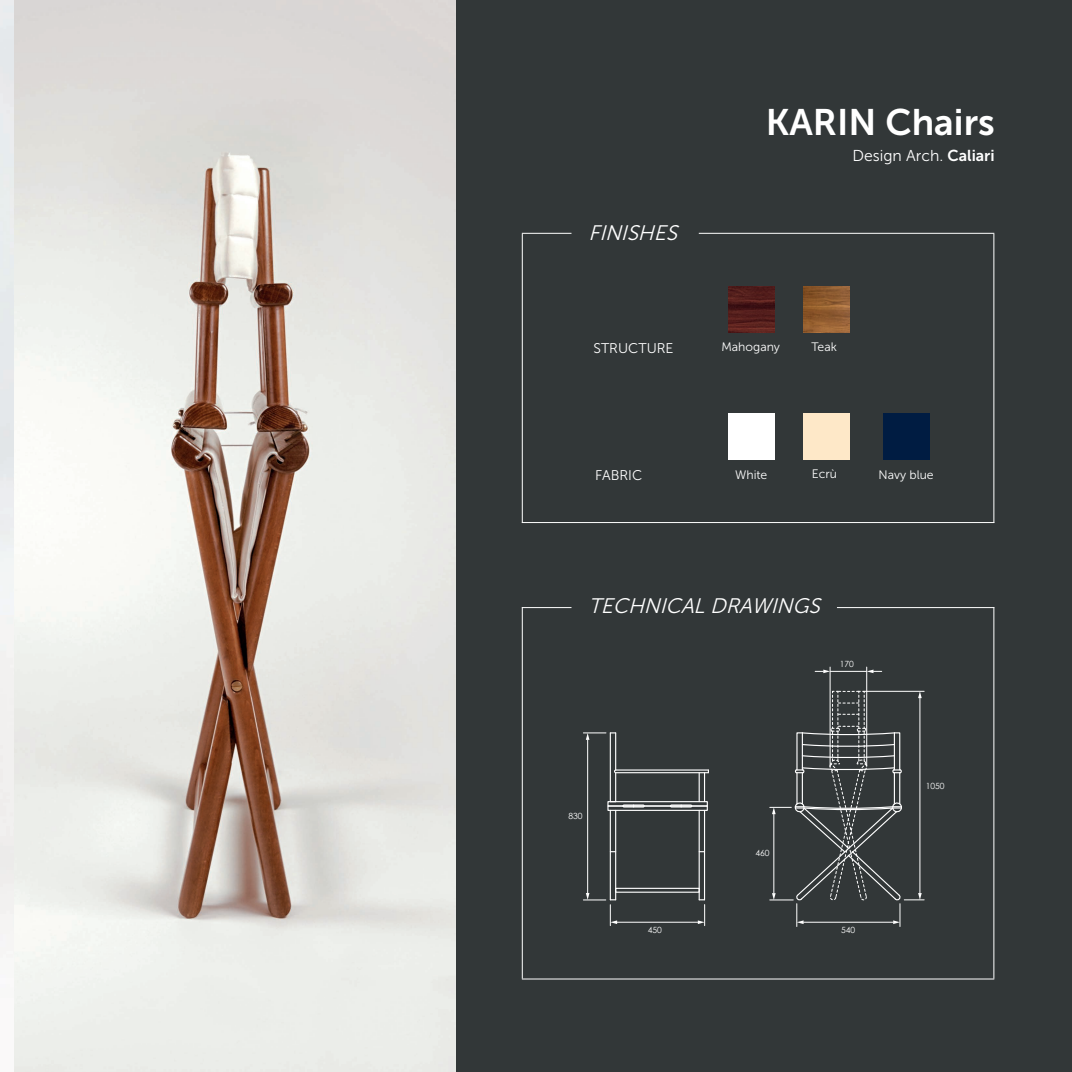
<style>
.page{position:relative;width:1072px;height:1072px;background:#fff}
.page>*{position:absolute;margin:0;border:0;box-sizing:border-box;transform-origin:0 0}
.t1{font:36.75px "Museo Sans 700";color:#fff}
.t2{font:italic 21px "Museo Sans 300";color:#fff}
.t3{font:15.75px "Museo Sans 300";color:#fff}
.t4{font:14px "Museo Sans 300";color:#fff}
.t5{font:12.25px "Museo Sans 300";color:#fff}
.t6{font:8.58px "Century Gothic";color:#fff}
.s1{font-family:"Museo Sans 700"}
</style>
<div class="page">
<img style="left:0;top:0;width:456px;height:1071px">
<div style="left:456px;top:0;width:615px;height:1071px;background:#323738"></div>
<img style="left:728px;top:286px;width:46px;height:46px">
<img style="left:803px;top:286px;width:46px;height:46px">
<div style="left:728px;top:413px;width:46px;height:46px;background:#fff"></div>
<div style="left:803px;top:413px;width:46px;height:46px;background:#fee8c8"></div>
<div style="left:883px;top:413px;width:46px;height:46px;background:#001c42"></div>
<hr style="left:698px;top:233px;width:296px;height:1px;background:#fff">
<hr style="left:993px;top:234px;width:1px;height:289px;background:#fff">
<hr style="left:522px;top:522px;width:472px;height:1px;background:#fff">
<hr style="left:522px;top:234px;width:1px;height:289px;background:#fff">
<hr style="left:522px;top:233px;width:49px;height:1px;background:#fff">
<hr style="left:837px;top:607px;width:157px;height:1px;background:#fff">
<hr style="left:993px;top:607px;width:1px;height:371px;background:#fff">
<hr style="left:522px;top:978px;width:472px;height:1px;background:#fff">
<hr style="left:522px;top:607px;width:1px;height:371px;background:#fff">
<hr style="left:522px;top:607px;width:49px;height:1px;background:#fff">
<hr style="left:615px;top:769px;width:93px;height:1px;background:#fff">
<hr style="left:704px;top:810px;width:1px;height:89px;background:#fff">
<hr style="left:609px;top:810px;width:2px;height:89px;background:#fff">
<hr style="left:615px;top:772px;width:93px;height:1px;background:#fff">
<div style="left:607px;top:801px;width:101px;height:5px;border:1px solid #fff"></div>
<hr style="left:615px;top:810px;width:1px;height:89px;background:#fff">
<hr style="left:698px;top:810px;width:1px;height:89px;background:#fff">
<hr style="left:587px;top:740px;width:1px;height:153px;background:#fff">
<hr style="left:617px;top:921px;width:81px;height:1px;background:#fff">
<hr style="left:829px;top:667px;width:1px;height:100px;background:#fff">
<hr style="left:866px;top:667px;width:1px;height:99px;background:#fff">
<hr style="left:830px;top:671px;width:36px;height:1px;background:#fff">
<svg style="left:815px;top:669px;width:15px;height:4px"></svg>
<svg style="left:866px;top:669px;width:15px;height:4px"></svg>
<div style="left:607px;top:805px;width:101px;height:6px;border:1px solid #fff"></div>
<svg style="left:698px;top:770px;width:11px;height:31px"></svg>
<div style="left:622px;top:804px;width:22px;height:3px;border:1px solid #fff"></div>
<div style="left:670px;top:804px;width:22px;height:3px;border:1px solid #fff"></div>
<hr style="left:609px;top:733px;width:2px;height:68px;background:#fff">
<hr style="left:615px;top:733px;width:1px;height:37px;background:#fff">
<svg style="left:583px;top:732px;width:32px;height:8px"></svg>
<svg style="left:583px;top:893px;width:34px;height:32px"></svg>
<svg style="left:698px;top:899px;width:7px;height:26px"></svg>
<div style="left:615px;top:887px;width:84px;height:5px;border:1px solid #fff"></div>
<svg style="left:610px;top:768px;width:7px;height:34px"></svg>
<svg style="left:769px;top:691px;width:155px;height:235px"></svg>
<h2 class="t2" style="left:588px;top:221px;width:96px">FINISHES</h2>
<p class="t4" style="left:593px;top:340px;width:82px">STRUCTURE</p>
<h1 class="t1" style="left:765px;top:102px;width:230px">KARIN Chairs</h1>
<p class="t3" style="left:852px;top:147px;width:144px">Design Arch. <span class="s1">Caliari</span></p>
<p class="t5" style="left:721px;top:340px;width:60px">Mahogany</p>
<p class="t5" style="left:811px;top:340px;width:27px">Teak</p>
<p class="t4" style="left:595px;top:467px;width:48px">FABRIC</p>
<p class="t5" style="left:735px;top:468px;width:34px">White</p>
<p class="t5" style="left:811px;top:467px;width:27px">Ecrù</p>
<p class="t5" style="left:878px;top:468px;width:57px">Navy blue</p>
<h2 class="t2" style="left:588px;top:594px;width:239px">TECHNICALDRAWINGS</h2>
<p class="t6" style="left:839px;top:658px;width:16px">170</p>
<p class="t6" style="left:568px;top:811px;width:16px">830</p>
<p class="t6" style="left:648px;top:924px;width:16px">450</p>
<p class="t6" style="left:755px;top:847px;width:16px">460</p>
<p class="t6" style="left:841px;top:924px;width:16px">540</p>
<p class="t6" style="left:925px;top:780px;width:20px">1050</p>
</div>
